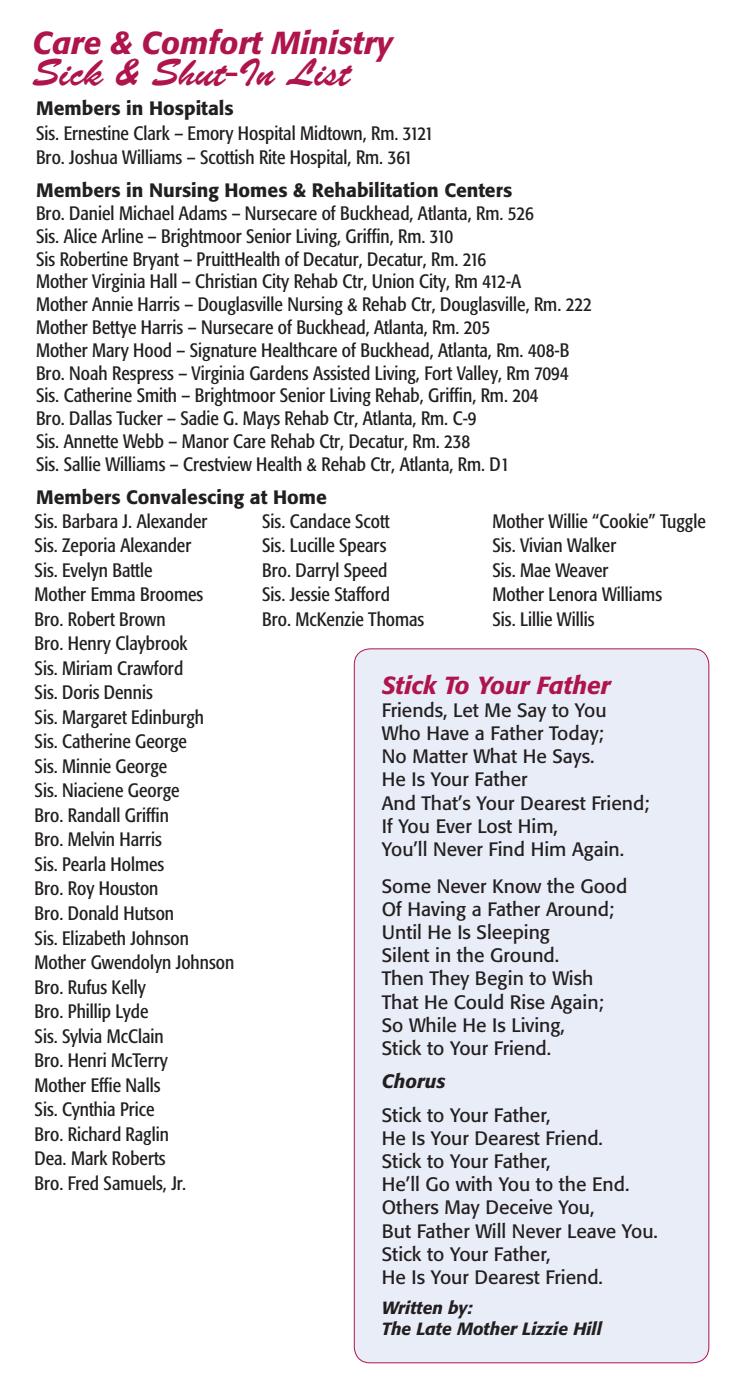
<style>
.page{position:relative;width:730px;height:1385px;background:#fff}
.page>*{position:absolute;margin:0;border:0;box-sizing:border-box;transform-origin:0 0}
.t1{font:38.5px "Brush Script";color:#af144d}
.t2{font:italic 500 31.5px "Formata";color:#af144d}
.t3{font:italic 500 24.5px "Formata";color:#af144d}
.t4{font:condensed 19.25px "Formata";color:#231f20}
.t5{font:19.25px "Formata";color:#231f20}
.t6{font:500 19.25px "Formata";color:#231f20}
.t7{font:italic 500 19.25px "Formata";color:#231f20}
.t8{font:italic 500 17.5px "Formata";color:#231f20}
</style>
<div class="page">
<div style="left:354px;top:648px;width:355px;height:714px;background:#e8edf7;border-radius:16px"></div>
<p class="t2" style="left:33px;top:23px;width:362px">Care &amp; Comfort Ministry</p>
<p class="t1" style="left:33px;top:51px;width:320px">Sick &amp; Shut-In List</p>
<p class="t6" style="left:36px;top:96px;width:199px">Members in Hospitals</p>
<p class="t4" style="left:36px;top:121px;width:399px">Sis. Ernestine Clark – Emory Hospital Midtown, Rm. 3121</p>
<p class="t4" style="left:36px;top:146px;width:378px">Bro. Joshua Williams – Scottish Rite Hospital, Rm. 361</p>
<p class="t6" style="left:36px;top:179px;width:478px">Members in Nursing Homes &amp; Rehabilitation Centers</p>
<p class="t4" style="left:36px;top:202px;width:499px">Bro. Daniel Michael Adams – Nursecare of Buckhead, Atlanta, Rm. 526</p>
<p class="t4" style="left:36px;top:225px;width:419px">Sis. Alice Arline – Brightmoor Senior Living, Griffin, Rm. 310</p>
<p class="t4" style="left:36px;top:247px;width:452px">Sis Robertine Bryant – PruittHealth of Decatur, Decatur, Rm. 216</p>
<p class="t4" style="left:36px;top:270px;width:487px">Mother Virginia Hall – Christian City Rehab Ctr, Union City, Rm 412-A</p>
<p class="t4" style="left:36px;top:293px;width:557px">Mother Annie Harris – Douglasville Nursing &amp; Rehab Ctr, Douglasville, Rm. 222</p>
<p class="t4" style="left:36px;top:316px;width:456px">Mother Bettye Harris – Nursecare of Buckhead, Atlanta, Rm. 205</p>
<p class="t4" style="left:36px;top:338px;width:535px">Mother Mary Hood – Signature Healthcare of Buckhead, Atlanta, Rm. 408-B</p>
<p class="t4" style="left:36px;top:361px;width:534px">Bro. Noah Respress – Virginia Gardens Assisted Living, Fort Valley, Rm 7094</p>
<p class="t4" style="left:36px;top:384px;width:504px">Sis. Catherine Smith – Brightmoor Senior Living Rehab, Griffin, Rm. 204</p>
<p class="t4" style="left:36px;top:407px;width:442px">Bro. Dallas Tucker – Sadie G. Mays Rehab Ctr, Atlanta, Rm. C-9</p>
<p class="t4" style="left:36px;top:429px;width:436px">Sis. Annette Webb – Manor Care Rehab Ctr, Decatur, Rm. 238</p>
<p class="t4" style="left:36px;top:452px;width:475px">Sis. Sallie Williams – Crestview Health &amp; Rehab Ctr, Atlanta, Rm. D1</p>
<p class="t6" style="left:36px;top:485px;width:292px">Members Convalescing at Home</p>
<p class="t4" style="left:35px;top:509px;width:174px">Sis. Barbara J. Alexander</p>
<p class="t4" style="left:35px;top:534px;width:158px">Sis. Zeporia Alexander</p>
<p class="t4" style="left:35px;top:558px;width:119px">Sis. Evelyn Battle</p>
<p class="t4" style="left:35px;top:583px;width:170px">Mother Emma Broomes</p>
<p class="t4" style="left:35px;top:607px;width:132px">Bro. Robert Brown</p>
<p class="t4" style="left:35px;top:632px;width:154px">Bro. Henry Claybrook</p>
<p class="t4" style="left:35px;top:656px;width:150px">Sis. Miriam Crawford</p>
<p class="t4" style="left:35px;top:681px;width:120px">Sis. Doris Dennis</p>
<p class="t4" style="left:35px;top:705px;width:171px">Sis. Margaret Edinburgh</p>
<p class="t4" style="left:35px;top:730px;width:154px">Sis. Catherine George</p>
<p class="t4" style="left:35px;top:754px;width:134px">Sis. Minnie George</p>
<p class="t4" style="left:35px;top:779px;width:147px">Sis. Niaciene George</p>
<p class="t4" style="left:35px;top:803px;width:136px">Bro. Randall Griffin</p>
<p class="t4" style="left:35px;top:828px;width:129px">Bro. Melvin Harris</p>
<p class="t4" style="left:35px;top:852px;width:131px">Sis. Pearla Holmes</p>
<p class="t4" style="left:35px;top:877px;width:125px">Bro. Roy Houston</p>
<p class="t4" style="left:35px;top:901px;width:141px">Bro. Donald Hutson</p>
<p class="t4" style="left:35px;top:926px;width:156px">Sis. Elizabeth Johnson</p>
<p class="t4" style="left:35px;top:950px;width:201px">Mother Gwendolyn Johnson</p>
<p class="t4" style="left:35px;top:975px;width:113px">Bro. Rufus Kelly</p>
<p class="t4" style="left:35px;top:999px;width:115px">Bro. Phillip Lyde</p>
<p class="t4" style="left:35px;top:1024px;width:131px">Sis. Sylvia McClain</p>
<p class="t4" style="left:35px;top:1048px;width:135px">Bro. Henri McTerry</p>
<p class="t4" style="left:35px;top:1073px;width:127px">Mother Effie Nalls</p>
<p class="t4" style="left:35px;top:1097px;width:121px">Sis. Cynthia Price</p>
<p class="t4" style="left:35px;top:1122px;width:136px">Bro. Richard Raglin</p>
<p class="t4" style="left:35px;top:1146px;width:133px">Dea. Mark Roberts</p>
<p class="t4" style="left:35px;top:1171px;width:153px">Bro. Fred Samuels, Jr.</p>
<p class="t4" style="left:262px;top:509px;width:129px">Sis. Candace Scott</p>
<p class="t4" style="left:262px;top:534px;width:126px">Sis. Lucille Spears</p>
<p class="t4" style="left:262px;top:558px;width:127px">Bro. Darryl Speed</p>
<p class="t4" style="left:262px;top:583px;width:129px">Sis. Jessie Stafford</p>
<p class="t4" style="left:262px;top:607px;width:164px">Bro. McKenzie Thomas</p>
<p class="t4" style="left:492px;top:509px;width:215px">Mother Willie “Cookie” Tuggle</p>
<p class="t4" style="left:492px;top:534px;width:125px">Sis. Vivian Walker</p>
<p class="t4" style="left:492px;top:558px;width:118px">Sis. Mae Weaver</p>
<p class="t4" style="left:492px;top:583px;width:171px">Mother Lenora Williams</p>
<p class="t4" style="left:492px;top:607px;width:104px">Sis. Lillie Willis</p>
<p class="t3" style="left:382px;top:670px;width:230px">Stick To Your Father</p>
<p class="t5" style="left:382px;top:698px;width:226px">Friends, Let Me Say to You</p>
<p class="t5" style="left:382px;top:721px;width:223px">Who Have a Father Today;</p>
<p class="t5" style="left:382px;top:744px;width:214px">No Matter What He Says.</p>
<p class="t5" style="left:382px;top:768px;width:147px">He Is Your Father</p>
<p class="t5" style="left:382px;top:791px;width:269px">And That’s Your Dearest Friend;</p>
<p class="t5" style="left:382px;top:814px;width:178px">If You Ever Lost Him,</p>
<p class="t5" style="left:382px;top:837px;width:244px">You’ll Never Find Him Again.</p>
<p class="t5" style="left:382px;top:874px;width:247px">Some Never Know the Good</p>
<p class="t5" style="left:382px;top:897px;width:234px">Of Having a Father Around;</p>
<p class="t5" style="left:382px;top:920px;width:170px">Until He Is Sleeping</p>
<p class="t5" style="left:382px;top:943px;width:179px">Silent in the Ground.</p>
<p class="t5" style="left:382px;top:966px;width:213px">Then They Begin to Wish</p>
<p class="t5" style="left:382px;top:989px;width:223px">That He Could Rise Again;</p>
<p class="t5" style="left:382px;top:1013px;width:184px">So While He Is Living,</p>
<p class="t5" style="left:382px;top:1036px;width:171px">Stick to Your Friend.</p>
<p class="t7" style="left:382px;top:1069px;width:65px">Chorus</p>
<p class="t5" style="left:382px;top:1103px;width:170px">Stick to Your Father,</p>
<p class="t5" style="left:382px;top:1126px;width:222px">He Is Your Dearest Friend.</p>
<p class="t5" style="left:382px;top:1149px;width:170px">Stick to Your Father,</p>
<p class="t5" style="left:382px;top:1172px;width:249px">He’ll Go with You to the End.</p>
<p class="t5" style="left:382px;top:1195px;width:214px">Others May Deceive You,</p>
<p class="t5" style="left:382px;top:1218px;width:277px">But Father Will Never Leave You.</p>
<p class="t5" style="left:382px;top:1241px;width:170px">Stick to Your Father,</p>
<p class="t5" style="left:382px;top:1265px;width:222px">He Is Your Dearest Friend.</p>
<p class="t8" style="left:382px;top:1296px;width:92px">Written by:</p>
<p class="t8" style="left:382px;top:1317px;width:221px">The Late Mother Lizzie Hill</p>
</div>
